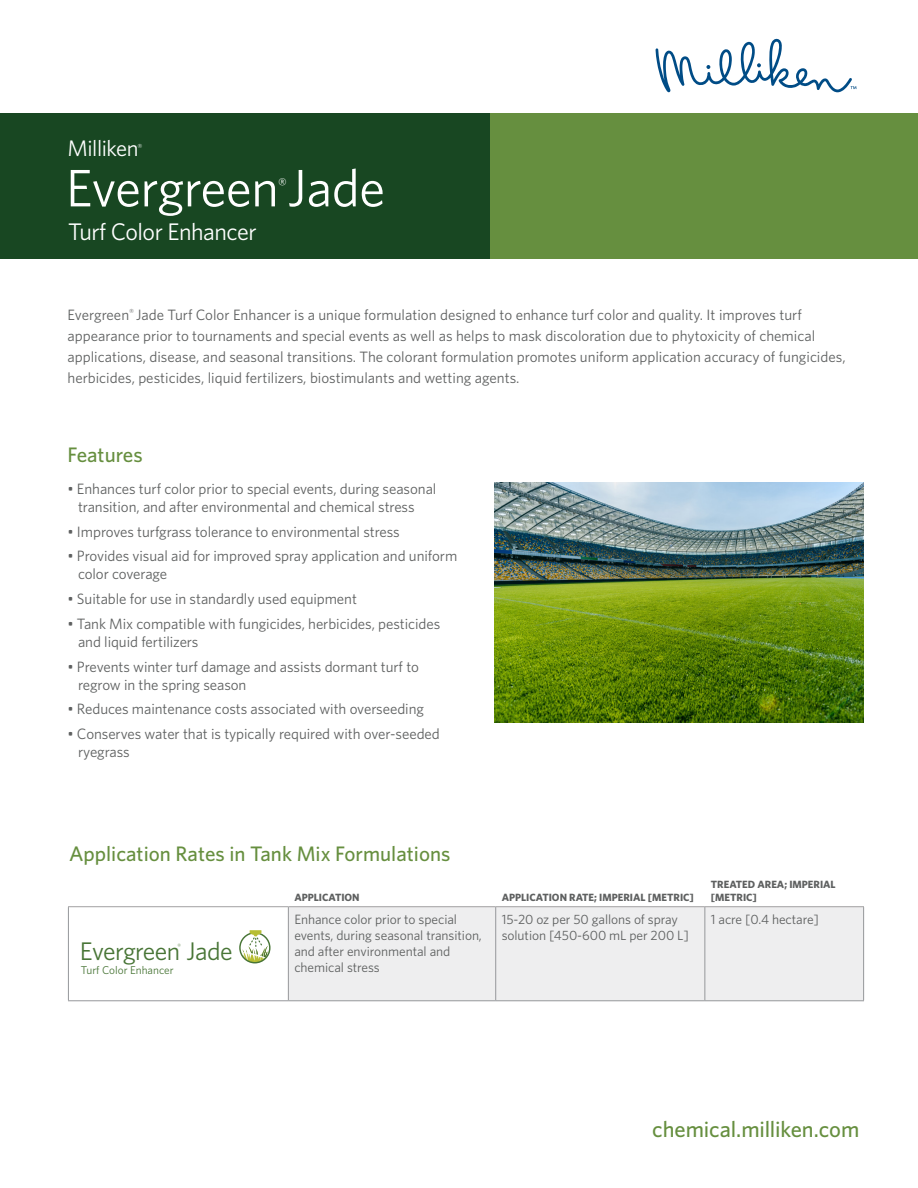
<style>
.page{position:relative;width:918px;height:1188px;background:#fff}
.page>*{position:absolute;margin:0;border:0;box-sizing:border-box;transform-origin:0 0}
.t1{font:52.8px "Whitney";letter-spacing:-.01em;color:#fff}
.t2{font:25.5px "Whitney";letter-spacing:-.025em;color:#487536}
.t3{font:24px "Whitney";letter-spacing:-.02em;color:#fff}
.URL{font:500 22.5px "Whitney";letter-spacing:-.005em;color:#668f3f}
.Subhead_1{font:22.5px "Whitney";letter-spacing:-.025em;color:#fff}
.Turf_subs{font:500 21px "Whitney";color:#668f3f}
.t4{font:15.45px "Whitney";color:#fff}
.Subhead_2{font:15px/18px "Whitney";letter-spacing:-.005em;color:#5e6060}
.Turf_text{font:15px/21px "Whitney";color:#5e6060}
.Subhead_2-2{font:13.5px/16.2px "Whitney";letter-spacing:-.005em;color:#5e6060}
.t5{font:11.25px "Whitney";color:#487536}
.Turf_text-2{font:700 10.5px/12.6px "Whitney";color:#5e6060}
.Subhead_1-2{font:8.7px "Whitney";color:#fff}
.t6{font:6.15px "Whitney";color:#487536}
</style>
<div class="page">
<div style="left:0;top:113px;width:571px;height:146px;background:#184722"></div>
<svg style="left:656px;top:38px;width:200px;height:55px"></svg>
<div style="left:490px;top:113px;width:428px;height:146px;background:#668f3f"></div>
<svg style="left:239px;top:930px;width:31px;height:33px"></svg>
<div style="left:289px;top:907px;width:574px;height:93px;background:#eeeeef"></div>
<hr style="left:68px;top:906px;width:220px;height:1px;background:#a1a0a1">
<hr style="left:288px;top:906px;width:208px;height:1px;background:#a1a0a1">
<hr style="left:496px;top:906px;width:209px;height:1px;background:#a1a0a1">
<hr style="left:705px;top:906px;width:159px;height:1px;background:#a1a0a1">
<hr style="left:68px;top:907px;width:1px;height:93px;background:#95979a">
<hr style="left:288px;top:907px;width:1px;height:93px;background:#95979a">
<hr style="left:495px;top:907px;width:1px;height:93px;background:#95979a">
<hr style="left:704px;top:907px;width:1px;height:93px;background:#95979a">
<hr style="left:863px;top:907px;width:1px;height:93px;background:#95979a">
<hr style="left:68px;top:1000px;width:220px;height:1px;background:#95979a">
<hr style="left:288px;top:1000px;width:208px;height:1px;background:#95979a">
<hr style="left:496px;top:1000px;width:209px;height:1px;background:#95979a">
<hr style="left:705px;top:1000px;width:159px;height:1px;background:#95979a">
<img style="left:495px;top:482px;width:369px;height:241px">
<p class="Subhead_1" style="left:68px;top:133px;width:73px">Milliken</p>
<p class="Subhead_1-2" style="left:138px;top:141px;width:6px">®</p>
<p class="t1" style="left:66px;top:153px;width:321px">Evergreen Jade</p>
<p class="t4" style="left:278px;top:173px;width:10px">®</p>
<p class="t3" style="left:68px;top:215px;width:190px">Turf Color Enhancer</p>
<p class="Turf_text" style="left:68px;top:304px;width:780px">Evergreen<sup>®</sup> Jade Turf Color Enhancer is a unique formulation designed to enhance turf color and quality. It improves turf appearance prior to tournaments and special events as well as helps to mask discoloration due to phytoxicity of chemical applications, disease, and seasonal transitions. The colorant formulation promotes uniform application accuracy of fungicides, herbicides, pesticides, liquid fertilizers, biostimulants and wetting agents.</p>
<p class="Turf_subs" style="left:68px;top:441px;width:77px">Features</p>
<p class="Subhead_2" style="left:78px;top:479px;width:360px;text-indent:-10px">• Enhances turf color prior to special events, during seasonal transition, and after environmental and chemical stress</p>
<p class="Subhead_2" style="left:68px;top:522px;width:334px">• Improves turfgrass tolerance to environmental stress</p>
<p class="Subhead_2" style="left:78px;top:547px;width:381px;text-indent:-10px">• Provides visual aid for improved spray application and uniform color coverage</p>
<p class="Subhead_2" style="left:68px;top:589px;width:291px">• Suitable for use in standardly used equipment</p>
<p class="Subhead_2" style="left:78px;top:614px;width:364px;text-indent:-10px">• Tank Mix compatible with fungicides, herbicides, pesticides and liquid fertilizers</p>
<p class="Subhead_2" style="left:78px;top:657px;width:342px;text-indent:-10px">• Prevents winter turf damage and assists dormant turf to regrow in the spring season</p>
<p class="Subhead_2" style="left:68px;top:700px;width:358px">• Reduces maintenance costs associated with overseeding</p>
<p class="Subhead_2" style="left:78px;top:724px;width:363px;text-indent:-10px">• Conserves water that is typically required with over-seeded ryegrass</p>
<p class="Turf_subs" style="left:69px;top:840px;width:383px">Application Rates in Tank Mix Formulations</p>
<p class="Turf_text-2" style="left:294px;top:891px;width:67px">APPLICATION</p>
<p class="Turf_text-2" style="left:502px;top:891px;width:194px">APPLICATION RATE; IMPERIAL [METRIC]</p>
<p class="Turf_text-2" style="left:711px;top:878px;width:126px">TREATED AREA; IMPERIAL [METRIC]</p>
<p class="t2" style="left:80px;top:934px;width:154px">Evergreen Jade</p>
<p class="t6" style="left:177px;top:942px;width:5px">®</p>
<p class="t5" style="left:81px;top:962px;width:94px">Turf Color Enhancer</p>
<p class="Subhead_2-2" style="left:294px;top:910px;width:189px">Enhance color prior to special events, during seasonal transition, and after environmental and chemical stress</p>
<p class="Subhead_2-2" style="left:502px;top:910px;width:189px">15-20 oz per 50 gallons of spray solution [450-600 mL per 200 L]</p>
<p class="Subhead_2-2" style="left:711px;top:910px;width:110px">1 acre [0.4 hectare]</p>
<p class="URL" style="left:652px;top:1114px;width:209px">chemical.milliken.com</p>
</div>
